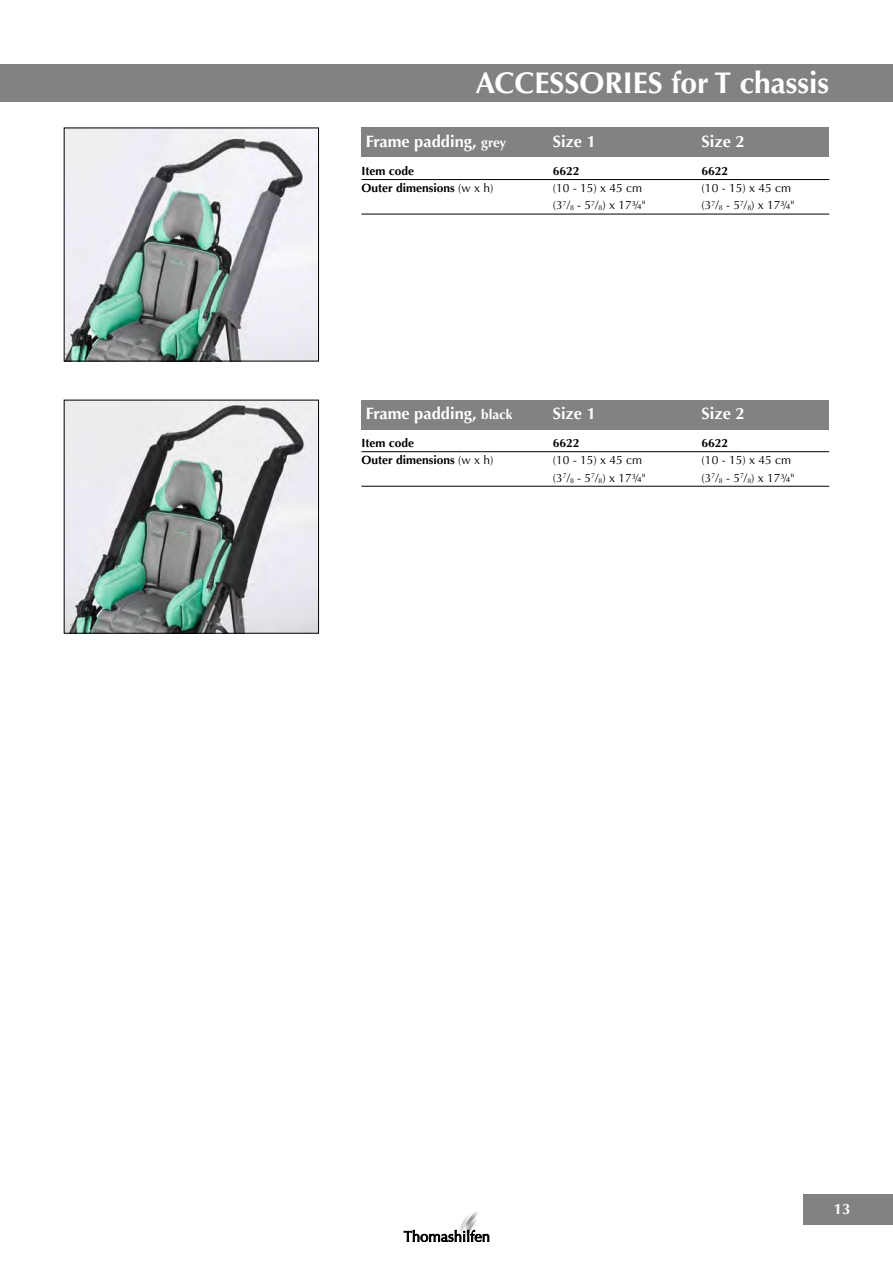
<style>
.page{position:relative;width:893px;height:1263px;background:#fff}
.page>*{position:absolute;margin:0;border:0;box-sizing:border-box;transform-origin:0 0}
.t1{font:700 30px "Optima";color:#fff}
.t2{font:700 16.5px "Optima";color:#fff}
.t3{font:700 15px "Optima";color:#fff}
.t4{font:12px "Optima";color:#000}
.t5{font:700 12px "Optima";color:#000}
.s1{font-size:13.5px}
.s2{font-weight:400}
</style>
<div class="page">
<div style="left:0;top:64px;width:893px;height:37px;background:#818281"></div>
<div style="left:804px;top:1194px;width:89px;height:31px;background:#818281"></div>
<svg style="left:404px;top:1212px;width:85px;height:30px"></svg>
<div style="left:361px;top:400px;width:468px;height:29px;background:#818281"></div>
<img style="left:66px;top:402px;width:251px;height:230px">
<div style="left:64px;top:400px;width:255px;height:234px;border:1px solid #000"></div>
<hr style="left:361px;top:451px;width:468px;height:1px;background:#000">
<hr style="left:361px;top:486px;width:468px;height:1px;background:#000">
<div style="left:361px;top:128px;width:468px;height:29px;background:#818281"></div>
<img style="left:66px;top:130px;width:251px;height:229px">
<div style="left:64px;top:128px;width:255px;height:233px;border:1px solid #000"></div>
<hr style="left:361px;top:179px;width:468px;height:1px;background:#000">
<hr style="left:361px;top:214px;width:468px;height:1px;background:#000">
<h1 class="t1" style="left:475px;top:65px;width:355px">Accessori es for T chassis</h1>
<h2 class="t2" style="left:366px;top:132px;width:142px">Frame padding, <span class="s1">grey</span></h2>
<h2 class="t2" style="left:553px;top:132px;width:45px">Size 1</h2>
<h2 class="t2" style="left:702px;top:132px;width:45px">Size 2</h2>
<p class="t5" style="left:361px;top:164px;width:54px">Item code</p>
<p class="t5" style="left:553px;top:164px;width:28px">6622</p>
<p class="t5" style="left:702px;top:164px;width:28px">6622</p>
<p class="t5" style="left:361px;top:181px;width:134px">Outer dimensions <span class="s2">(w x h)</span></p>
<p class="t4" style="left:553px;top:181px;width:91px">(10 - 15) x 45 cm</p>
<p class="t4" style="left:702px;top:181px;width:91px">(10 - 15) x 45 cm</p>
<p class="t4" style="left:553px;top:198px;width:94px">(3<sup>7</sup>/<sub>8</sub> - 5<sup>7</sup>/<sub>8</sub>) x 17¾"</p>
<p class="t4" style="left:702px;top:198px;width:94px">(3<sup>7</sup>/<sub>8</sub> - 5<sup>7</sup>/<sub>8</sub>) x 17¾"</p>
<h2 class="t2" style="left:366px;top:404px;width:148px">Frame padding, <span class="s1">black</span></h2>
<h2 class="t2" style="left:553px;top:404px;width:45px">Size 1</h2>
<h2 class="t2" style="left:702px;top:404px;width:45px">Size 2</h2>
<p class="t5" style="left:361px;top:436px;width:54px">Item code</p>
<p class="t5" style="left:553px;top:436px;width:28px">6622</p>
<p class="t5" style="left:702px;top:436px;width:28px">6622</p>
<p class="t5" style="left:361px;top:453px;width:134px">Outer dimensions <span class="s2">(w x h)</span></p>
<p class="t4" style="left:553px;top:453px;width:91px">(10 - 15) x 45 cm</p>
<p class="t4" style="left:702px;top:453px;width:91px">(10 - 15) x 45 cm</p>
<p class="t4" style="left:553px;top:471px;width:94px">(3<sup>7</sup>/<sub>8</sub> - 5<sup>7</sup>/<sub>8</sub>) x 17¾"</p>
<p class="t4" style="left:702px;top:471px;width:94px">(3<sup>7</sup>/<sub>8</sub> - 5<sup>7</sup>/<sub>8</sub>) x 17¾"</p>
<p class="t3" style="left:834px;top:1200px;width:18px">13</p>
</div>
